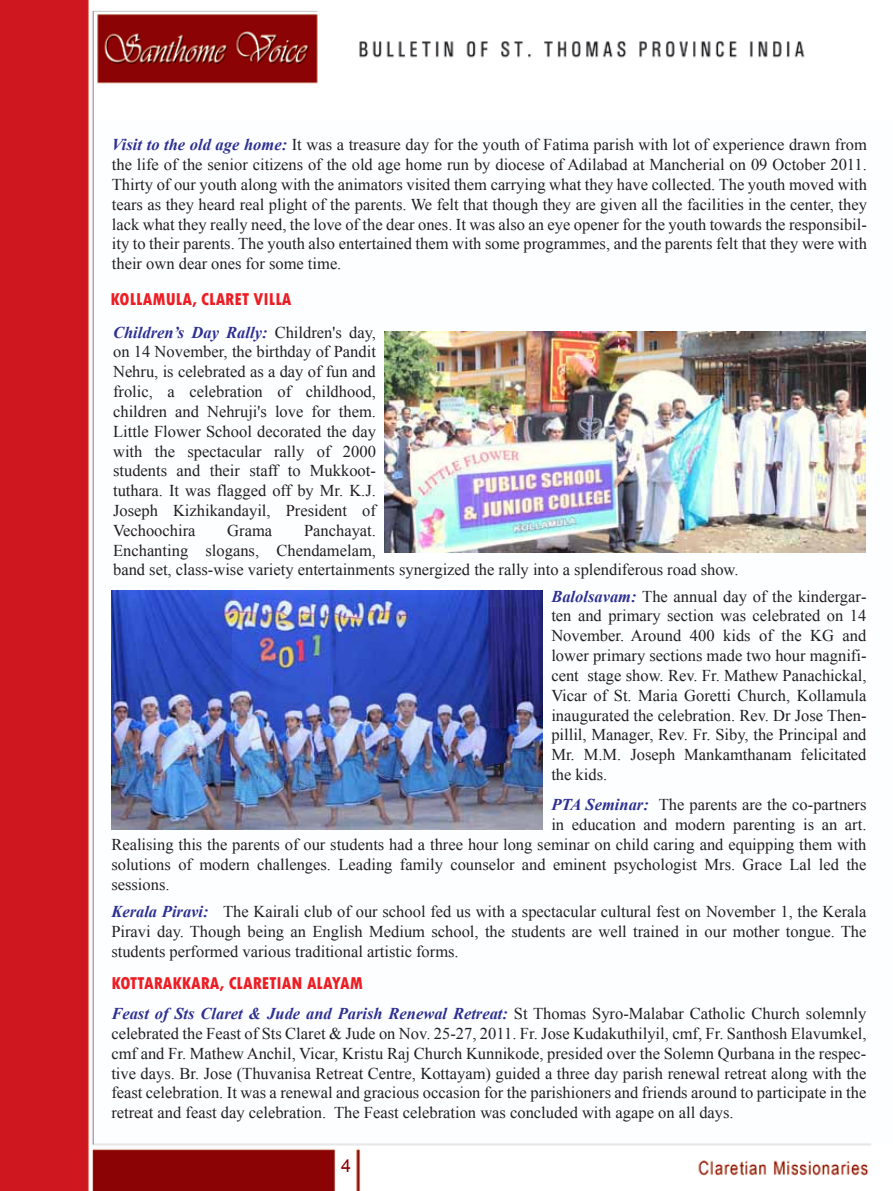
<style>
.page{position:relative;width:893px;height:1191px;background:#fff}
.page>*{position:absolute;margin:0;border:0;box-sizing:border-box;transform-origin:0 0}
.t1{font:800 condensed 18px "Tw Cen";color:#ed1d24}
.t2{font:18px "Arial";color:#8b0304}
.t3{font:16.5px/19.8px "Times New Roman";color:#231f20;text-align:justify}
.s1{font-weight:700;font-style:italic;color:#2e3092}
</style>
<div class="page">
<img style="left:0;top:0;width:871px;height:1191px">
<img style="left:385px;top:331px;width:480px;height:221px">
<img style="left:111px;top:590px;width:431px;height:239px">
<p class="t3" style="left:112px;top:135px;width:757px"><span class="s1">Visit to the old age home:</span> It was a treasure day for the youth of Fatima parish with lot of experience drawn from the life of the senior citizens of the old age home run by diocese of Adilabad at Mancherial on 09 October 2011.<br>Thirty of our youth along with the animators visited them carrying what they have collected. The youth moved with tears as they heard real plight of the parents. We felt that though they are given all the facilities in the center, they lack what they really need, the love of the dear ones. It was also an eye opener for the youth towards the responsibil&shy;ity to their parents. The youth also entertained them with some programmes, and the parents felt that they were with their own dear ones for some time.</p>
<p class="t1" style="left:111px;top:288px;width:182px">KOLLAMULA, CLARET VILLA</p>
<p class="t3" style="left:113px;top:322px;width:264px"><span class="s1">Children’s Day Rally:</span> Children's day, on 14 November, the birthday of Pandit Nehru, is celebrated as a day of fun and frolic, a celebration of childhood, children and Nehruji's love for them.<br>Little Flower School decorated the day with the spectacular rally of 2000 students and their staff to Mukkoot&shy;tuthara. It was flagged off by Mr. K.J.<br>Joseph Kizhikandayil, President of Vechoochira</p>
<p class="t3" style="left:113px;top:520px;width:627px;text-align:left;text-indent:191px">Panchayat.<br>Enchanting slogans, Chendamelam,<br>band set, class-wise variety entertainments synergized the rally into a splendiferous road show.</p>
<p class="t3" style="left:551px;top:586px;width:317px"><span class="s1">Balolsavam:</span> The annual day of the kindergar&shy;ten and primary section was celebrated on 14<br>November. Around 400 kids of the KG and lower primary sections made two hour magnifi&shy;cent stage show. Rev. Fr. Mathew Panachickal, Vicar of St. Maria Goretti Church, Kollamula inaugurated the celebration. Rev. Dr Jose Then&shy;pillil, Manager, Rev. Fr. Siby, the Principal and Mr. M.M. Joseph Mankamthanam felicitated the kids.</p>
<p class="t3" style="left:551px;top:794px;width:317px"><span class="s1">PTA Seminar:</span> The parents are the co-partners</p>
<p class="t3" style="left:551px;top:814px;width:317px">in education and modern parenting is an art.</p>
<p class="t3" style="left:111px;top:834px;width:757px">Realising this the parents of our students had a three hour long seminar on child caring and equipping them with</p>
<p class="t3" style="left:111px;top:854px;width:757px">solutions of modern challenges. Leading family counselor and eminent psychologist Mrs. Grace Lal led the</p>
<p class="t3" style="left:111px;top:874px;width:60px">sessions.</p>
<p class="t3" style="left:111px;top:901px;width:757px"><span class="s1">Kerala Piravi:</span> The Kairali club of our school fed us with a spectacular cultural fest on November 1, the Kerala Piravi day. Though being an English Medium school, the students are well trained in our mother tongue. The students performed various traditional artistic forms.</p>
<p class="t3" style="left:227px;top:520px;width:46px">Grama</p>
<p class="t1" style="left:111px;top:972px;width:253px">KOTTARAKKARA, CLARETIAN ALAYAM</p>
<p class="t3" style="left:111px;top:1003px;width:757px"><span class="s1">Feast of Sts Claret &amp; Jude and Parish Renewal Retreat:</span> St Thomas Syro-Malabar Catholic Church solemnly celebrated the Feast of Sts Claret &amp; Jude on Nov. 25-27, 2011. Fr. Jose Kudakuthilyil, cmf, Fr. Santhosh Elavumkel, cmf and Fr. Mathew Anchil, Vicar, Kristu Raj Church Kunnikode, presided over the Solemn Qurbana in the respec&shy;tive days. Br. Jose (Thuvanisa Retreat Centre, Kottayam) guided a three day parish renewal retreat along with the feast celebration. It was a renewal and gracious occasion for the parishioners and friends around to participate in the retreat and feast day celebration. The Feast celebration was concluded with agape on all days.</p>
<p class="t2" style="left:341px;top:1153px;width:12px">4</p>
</div>
